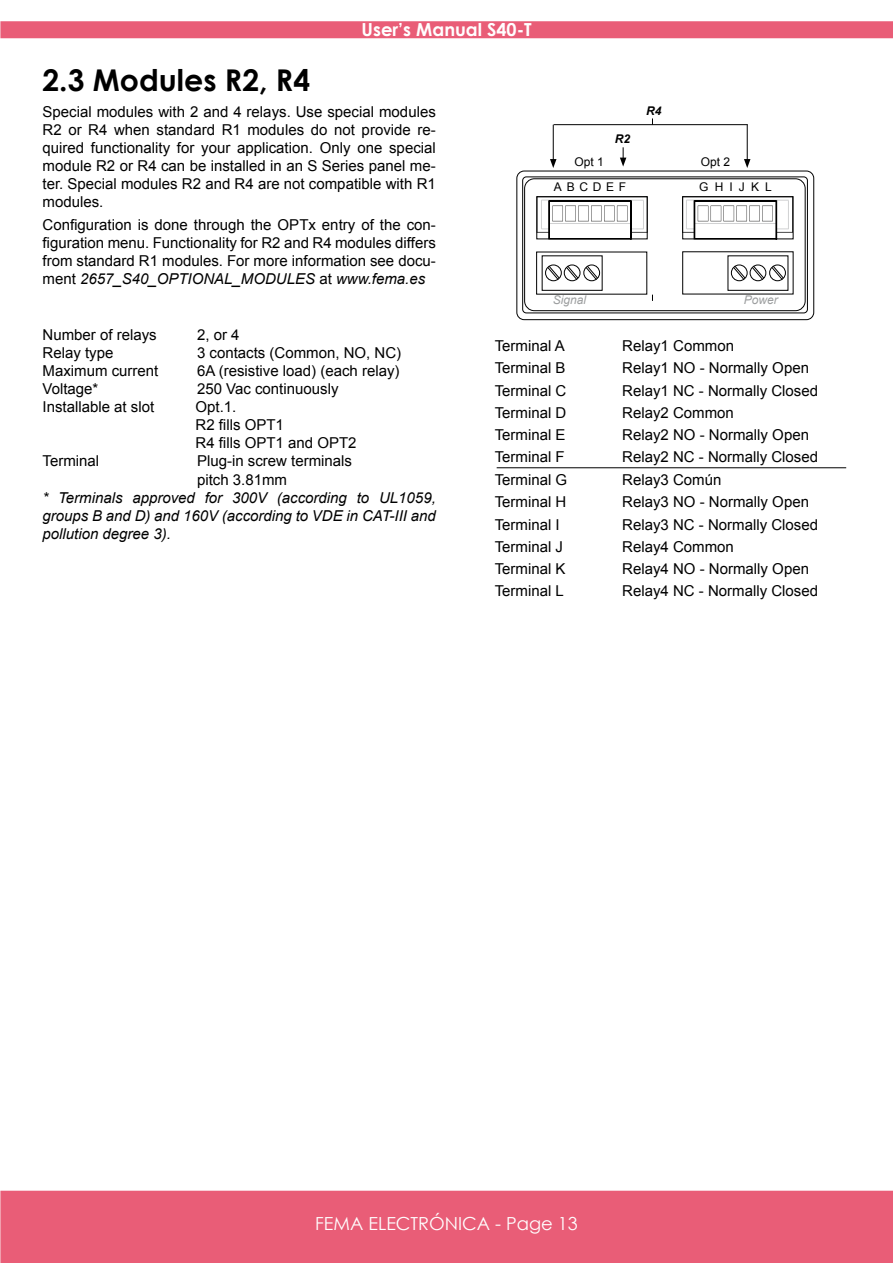
<style>
.page{position:relative;width:893px;height:1263px;background:#fff}
.page>*{position:absolute;margin:0;border:0;box-sizing:border-box;transform-origin:0 0}
.t1{font:700 30px "Century Gothic";color:#000}
.t2{font:18px "Century Gothic";color:#fff}
.t3{font:700 18px "Century Gothic";color:#fff}
.t4{font:15px/18px "Arial";color:#000;text-align:justify}
.t5{font:italic 15px/18px "Arial";color:#000;text-align:justify}
.t6{font:12px "Arial";letter-spacing:.39em;color:#000}
.t7{font:italic 12px "Arial";color:#9c9e9f}
.t8{font:italic 700 12px "Arial";color:#000}
.s1{font-style:italic}
</style>
<div class="page">
<div style="left:1px;top:22px;width:891px;height:16px;background:#e95d77"></div>
<div style="left:0;top:21px;width:893px;height:17px;border:2px solid #e95d77"></div>
<div style="left:0;top:1191px;width:893px;height:72px;background:#e95d77"></div>
<hr style="left:497px;top:467px;width:349px;height:1px;background:#000">
<hr style="left:553px;top:125px;width:1px;height:36px;background:#000">
<hr style="left:747px;top:125px;width:1px;height:36px;background:#000">
<hr style="left:554px;top:124px;width:194px;height:1px;background:#000">
<svg style="left:516px;top:147px;width:298px;height:173px"></svg>
<h1 class="t1" style="left:43px;top:61px;width:269px">2.3 Modules R2, R4</h1>
<p class="t3" style="left:362px;top:18px;width:172px">User’s Manual S40-T</p>
<p class="t4" style="left:43px;top:103px;width:395px">Special modules with 2 and 4 relays. Use special modules R2 or R4 when standard R1 modules do not provide re&shy;quired functionality for your application. Only one special module R2 or R4 can be installed in an S Series panel me&shy;ter. Special modules R2 and R4 are not compatible with R1 modules.</p>
<p class="t4" style="left:43px;top:216px;width:395px">Configuration is done through the OPTx entry of the con&shy;figuration menu. Functionality for R2 and R4 modules differs from standard R1 modules. For more information see docu&shy;ment <span class="s1">2657_S40_OPTIONAL_MODULES</span> at <span class="s1">www.fema.es</span></p>
<p class="t8" style="left:615px;top:131px;width:17px">R2</p>
<p class="t8" style="left:646px;top:103px;width:17px">R4</p>
<p class="t6" style="left:575px;top:154px;width:31px">Opt 1</p>
<p class="t6" style="left:701px;top:154px;width:31px">Opt 2</p>
<p class="t6" style="left:554px;top:179px;width:74px">ABCDEF</p>
<p class="t6" style="left:699px;top:179px;width:74px">GHIJKL</p>
<p class="t7" style="left:553px;top:292px;width:35px">Signal</p>
<p class="t7" style="left:744px;top:292px;width:36px">Power</p>
<p class="t4" style="left:43px;top:326px;width:116px">Number of relays</p>
<p class="t4" style="left:197px;top:326px;width:44px">2, or 4</p>
<p class="t4" style="left:43px;top:344px;width:72px">Relay type</p>
<p class="t4" style="left:197px;top:344px;width:206px">3 contacts (Common, NO, NC)</p>
<p class="t4" style="left:43px;top:362px;width:117px">Maximum current</p>
<p class="t4" style="left:197px;top:362px;width:204px">6A (resistive load) (each relay)</p>
<p class="t4" style="left:43px;top:380px;width:57px">Voltage*</p>
<p class="t4" style="left:197px;top:380px;width:143px">250 Vac continuously</p>
<p class="t4" style="left:43px;top:398px;width:113px">Installable at slot</p>
<p class="t4" style="left:196px;top:398px;width:162px;text-align:left">Opt.1.<br>R2 fills OPT1<br>R4 fills OPT1 and OPT2</p>
<p class="t4" style="left:43px;top:452px;width:58px">Terminal</p>
<p class="t4" style="left:197px;top:452px;width:157px">Plug-in screw terminals pitch 3.81mm</p>
<p class="t5" style="left:43px;top:488px;width:395px">* Terminals approved for 300V (according to UL1059, groups B and D) and 160V (according to VDE in CAT-III and pollution degree 3).</p>
<p class="t4" style="left:495px;top:337px;width:72px">Terminal A</p>
<p class="t4" style="left:622px;top:337px;width:113px">Relay1 Common</p>
<p class="t4" style="left:495px;top:359px;width:72px">Terminal B</p>
<p class="t4" style="left:622px;top:359px;width:188px">Relay1 NO - Normally Open</p>
<p class="t4" style="left:495px;top:381px;width:73px">Terminal C</p>
<p class="t4" style="left:622px;top:381px;width:197px">Relay1 NC - Normally Closed</p>
<p class="t4" style="left:495px;top:404px;width:73px">Terminal D</p>
<p class="t4" style="left:622px;top:404px;width:113px">Relay2 Common</p>
<p class="t4" style="left:495px;top:426px;width:72px">Terminal E</p>
<p class="t4" style="left:622px;top:426px;width:188px">Relay2 NO - Normally Open</p>
<p class="t4" style="left:495px;top:448px;width:72px">Terminal F</p>
<p class="t4" style="left:622px;top:448px;width:197px">Relay2 NC - Normally Closed</p>
<p class="t4" style="left:495px;top:471px;width:74px">Terminal G</p>
<p class="t4" style="left:622px;top:471px;width:101px">Relay3 Común</p>
<p class="t4" style="left:495px;top:493px;width:73px">Terminal H</p>
<p class="t4" style="left:622px;top:493px;width:188px">Relay3 NO - Normally Open</p>
<p class="t4" style="left:495px;top:515px;width:67px">Terminal I</p>
<p class="t4" style="left:622px;top:515px;width:197px">Relay3 NC - Normally Closed</p>
<p class="t4" style="left:495px;top:538px;width:70px">Terminal J</p>
<p class="t4" style="left:622px;top:538px;width:113px">Relay4 Common</p>
<p class="t4" style="left:495px;top:560px;width:72px">Terminal K</p>
<p class="t4" style="left:622px;top:560px;width:188px">Relay4 NO - Normally Open</p>
<p class="t4" style="left:495px;top:582px;width:71px">Terminal L</p>
<p class="t4" style="left:622px;top:582px;width:197px">Relay4 NC - Normally Closed</p>
<p class="t2" style="left:315px;top:1210px;width:264px">FEMA ELECTRÓNICA - Page 13</p>
</div>
